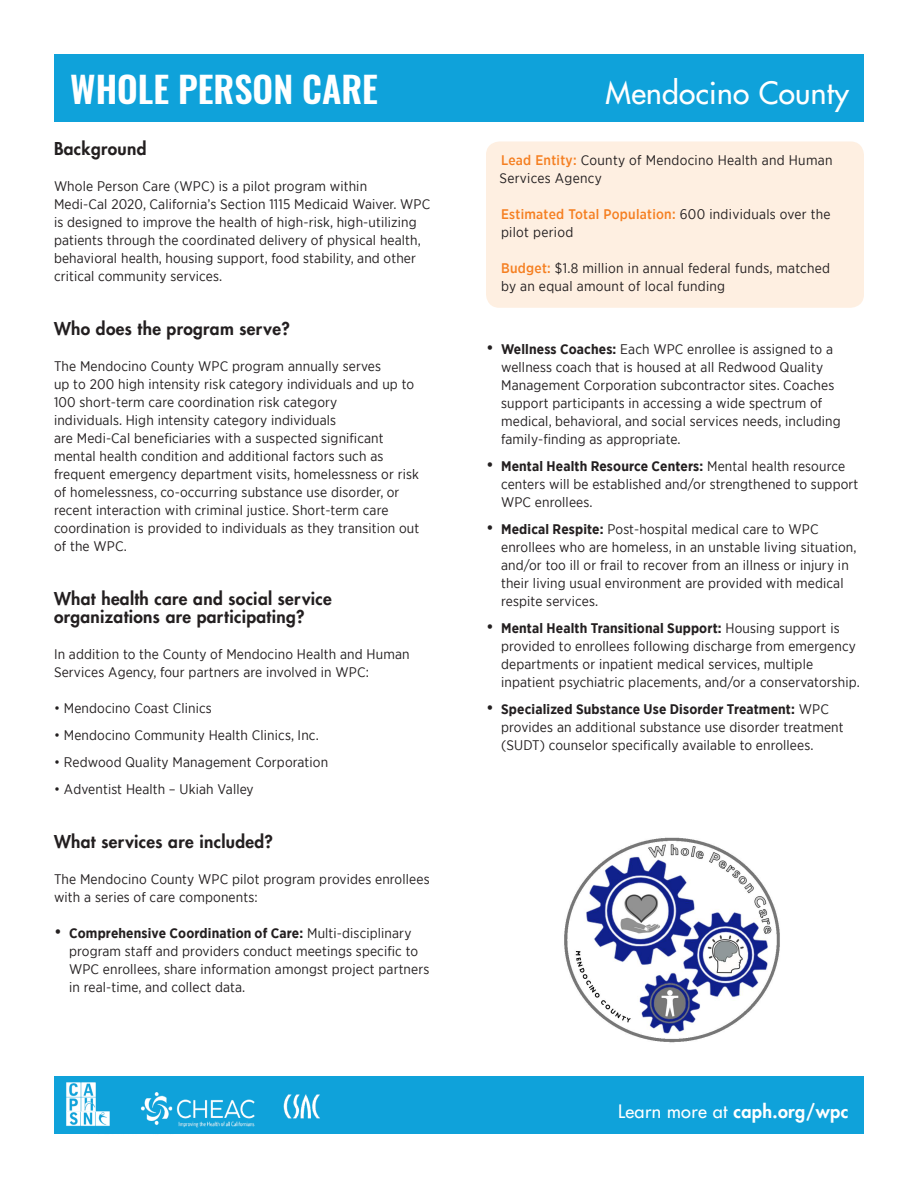
<style>
.page{position:relative;width:918px;height:1188px;background:#fff}
.page>*{position:absolute;margin:0;border:0;box-sizing:border-box;transform-origin:0 0}
.t1{font:600 36px "Oswald";color:#fff}
.t2{font:30px "Futura LT";letter-spacing:.01em;color:#fff}
.t3{font:800 18px "Futura LT";letter-spacing:.02em;color:#fff}
.t4{font:800 17.25px/18px "Futura LT";letter-spacing:.02em;color:#231f20}
.t5{font:13.8px/18px "Gotham Narrow";letter-spacing:.01em;color:#231f20}
.s1{font-size:18px}
.s2{font-weight:700}
.s3{font-weight:500;color:#f57f21}
.s4{font-weight:400}
</style>
<div class="page">
<div style="left:54px;top:54px;width:810px;height:68px;background:#0fa2da"></div>
<div style="left:54px;top:1077px;width:810px;height:57px;background:#0fa2da"></div>
<img style="left:66px;top:1082px;width:30px;height:28px">
<img style="left:66px;top:1110px;width:44px;height:16px">
<img style="left:140px;top:1092px;width:115px;height:36px">
<img style="left:283px;top:1094px;width:37px;height:25px">
<div style="left:486px;top:141px;width:378px;height:167px;background:#feefe1;border-radius:14px"></div>
<img style="left:564px;top:837px;width:216px;height:206px">
<p class="t1" style="left:70px;top:64px;width:309px">WHOLE PERSON CARE</p>
<p class="t2" style="left:606px;top:73px;width:245px">Mendocino County</p>
<p class="t4" style="left:54px;top:140px;width:94px">Background</p>
<p class="t5" style="left:54px;top:177px;width:378px">Whole Person Care (WPC) is a pilot program within<br>Medi-Cal 2020, California’s Section 1115 Medicaid Waiver. WPC is designed to improve the health of high-risk, high-utilizing patients through the coordinated delivery of physical health, behavioral health, housing support, food stability, and other critical community services.</p>
<p class="t4" style="left:54px;top:320px;width:237px">Who does the program serve?</p>
<p class="t5" style="left:54px;top:357px;width:367px">The Mendocino County WPC program annually serves<br>up to 200 high intensity risk category individuals and up to 100 short-term care coordination risk category<br>individuals. High intensity category individuals<br>are Medi-Cal beneficiaries with a suspected significant mental health condition and additional factors such as frequent emergency department visits, homelessness or risk of homelessness, co-occurring substance use disorder, or recent interaction with criminal justice. Short-term care coordination is provided to individuals as they transition out of the WPC.</p>
<p class="t4" style="left:54px;top:590px;width:279px">What health care and social service organizations are participating?</p>
<p class="t5" style="left:54px;top:645px;width:357px">In addition to the County of Mendocino Health and Human<br>Services Agency, four partners are involved in WPC:</p>
<p class="t5" style="left:54px;top:699px;width:159px">• Mendocino Coast Clinics</p>
<p class="t5" style="left:54px;top:726px;width:266px">• Mendocino Community Health Clinics, Inc.</p>
<p class="t5" style="left:54px;top:753px;width:276px">• Redwood Quality Management Corporation</p>
<p class="t5" style="left:54px;top:780px;width:201px">• Adventist Health – Ukiah Valley</p>
<p class="t4" style="left:54px;top:833px;width:220px">What services are included?</p>
<p class="t5" style="left:54px;top:870px;width:377px">The Mendocino County WPC pilot program provides enrollees with a series of care components:</p>
<p class="t5" style="left:69px;top:924px;width:362px;text-indent:-15px"><span class="s1">•</span> <span class="s2">Comprehensive Coordination of Care:</span> Multi-disciplinary program staff and providers conduct meetings specific to WPC enrollees, share information amongst project partners in real-time, and collect data.</p>
<p class="t5" style="left:501px;top:151px;width:333px"><span class="s3">Lead Entity:</span> County of Mendocino Health and Human</p>
<p class="t5" style="left:500px;top:169px;width:104px">Services Agency</p>
<p class="t5" style="left:501px;top:205px;width:331px"><span class="s3">Estimated Total Population:</span> 600 individuals over the pilot period</p>
<p class="t5" style="left:501px;top:259px;width:331px"><span class="s3">Budget:</span> $1.8 million in annual federal funds, matched by an equal amount of local funding</p>
<p class="t5" style="left:501px;top:339px;width:341px;text-indent:-15px"><span class="s1">•</span> <span class="s2">Wellness Coaches:</span> Each WPC enrollee is assigned to a wellness coach that is housed at all Redwood Quality Management Corporation subcontractor sites. Coaches support participants in accessing a wide spectrum of medical, behavioral, and social services needs, including family-finding as appropriate.</p>
<p class="t5" style="left:501px;top:456px;width:359px;text-indent:-15px"><span class="s1">•</span> <span class="s2">Mental Health Resource Centers:</span> Mental health resource centers will be established and/or strengthened to support<br>WPC enrollees.</p>
<p class="t5" style="left:501px;top:519px;width:357px;text-indent:-15px"><span class="s1">•</span> <span class="s2">Medical Respite:</span> Post-hospital medical care to WPC enrollees who are homeless, in an unstable living situation, and/or too ill or frail to recover from an illness or injury in their living usual environment are provided with medical respite services.</p>
<p class="t5" style="left:501px;top:618px;width:360px;text-indent:-15px"><span class="s1">•</span> <span class="s2">Mental Health Transitional Support:</span> Housing support is provided to enrollees following discharge from emergency departments or inpatient medical services, multiple inpatient psychiatric placements, and/or a conservatorship.</p>
<p class="t5" style="left:501px;top:699px;width:344px;text-indent:-15px"><span class="s1">•</span> <span class="s2">Specialized Substance Use Disorder Treatment:</span> WPC provides an additional substance use disorder treatment (SUDT) counselor specifically available to enrollees.</p>
<p class="t3" style="left:618px;top:1099px;width:232px"><span class="s4">Learn more at</span> caph.org/wpc</p>
</div>
